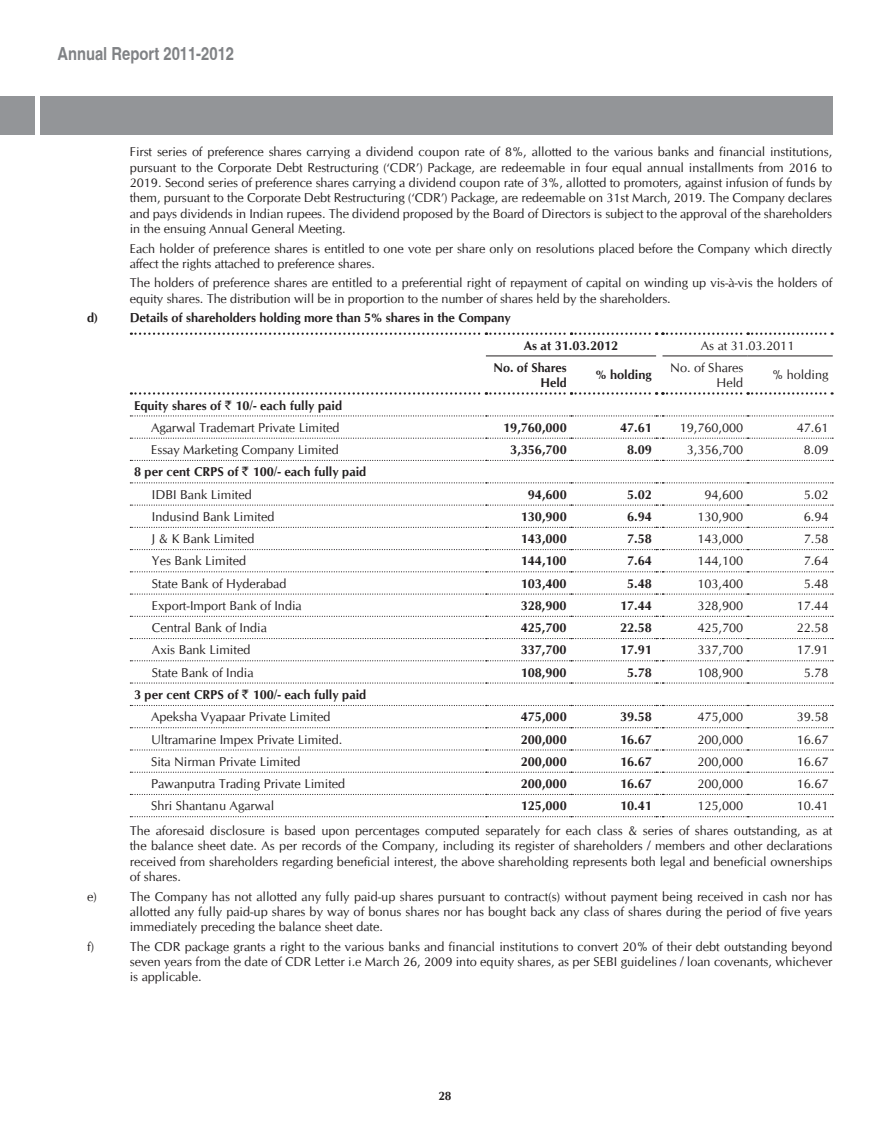
<style>
.page{position:relative;width:890px;height:1133px;background:#fff}
.page>*{position:absolute;margin:0;border:0;box-sizing:border-box;transform-origin:0 0}
.t1{font:700 condensed 18px "Helvetica";color:#808285}
.t2{font:12.75px/15.3px "CG Omega";color:#231f20;text-align:justify}
.t3{font:700 12.75px "CG Omega";color:#231f20}
.t4{font:700 12px "CG Omega";color:#231f20}
.s1{font-family:"Rupee Foradian";font-weight:400}
</style>
<div class="page">
<div style="left:0;top:96px;width:832px;height:38px;background:#939598"></div>
<div style="left:35px;top:92px;width:5px;height:47px;background:#fff"></div>
<svg style="left:130px;top:415px;width:702px;height:1px"></svg>
<svg style="left:130px;top:437px;width:702px;height:1px"></svg>
<svg style="left:130px;top:460px;width:702px;height:1px"></svg>
<svg style="left:130px;top:482px;width:702px;height:1px"></svg>
<svg style="left:130px;top:504px;width:702px;height:1px"></svg>
<svg style="left:130px;top:526px;width:702px;height:2px"></svg>
<svg style="left:130px;top:549px;width:702px;height:1px"></svg>
<svg style="left:130px;top:571px;width:702px;height:1px"></svg>
<svg style="left:130px;top:593px;width:702px;height:1px"></svg>
<svg style="left:130px;top:615px;width:701px;height:1px"></svg>
<svg style="left:130px;top:638px;width:702px;height:1px"></svg>
<svg style="left:130px;top:660px;width:702px;height:1px"></svg>
<svg style="left:130px;top:682px;width:702px;height:1px"></svg>
<svg style="left:130px;top:704px;width:702px;height:2px"></svg>
<svg style="left:130px;top:727px;width:702px;height:1px"></svg>
<svg style="left:130px;top:749px;width:702px;height:1px"></svg>
<svg style="left:130px;top:771px;width:702px;height:1px"></svg>
<svg style="left:130px;top:816px;width:702px;height:1px"></svg>
<svg style="left:131px;top:332px;width:701px;height:3px"></svg>
<svg style="left:131px;top:392px;width:701px;height:2px"></svg>
<hr style="left:485px;top:355px;width:86px;height:1px;background:#231f20">
<hr style="left:571px;top:355px;width:85px;height:1px;background:#231f20">
<hr style="left:662px;top:355px;width:85px;height:1px;background:#231f20">
<hr style="left:747px;top:355px;width:85px;height:1px;background:#231f20">
<h1 class="t1" style="left:57px;top:43px;width:178px">Annual Report 2011-2012</h1>
<p class="t2" style="left:130px;top:144px;width:703px">First series of preference shares carrying a dividend coupon rate of 8%, allotted to the various banks and financial institutions, pursuant to the Corporate Debt Restructuring (‘CDR’) Package, are redeemable in four equal annual installments from 2016 to 2019. Second series of preference shares carrying a dividend coupon rate of 3%, allotted to promoters, against infusion of funds by them, pursuant to the Corporate Debt Restructuring (‘CDR’) Package, are redeemable on 31st March, 2019. The Company declares and pays dividends in Indian rupees. The dividend proposed by the Board of Directors is subject to the approval of the shareholders in the ensuing Annual General Meeting.</p>
<p class="t2" style="left:130px;top:241px;width:703px">Each holder of preference shares is entitled to one vote per share only on resolutions placed before the Company which directly affect the rights attached to preference shares.</p>
<p class="t2" style="left:130px;top:275px;width:703px">The holders of preference shares are entitled to a preferential right of repayment of capital on winding up vis-à-vis the holders of equity shares. The distribution will be in proportion to the number of shares held by the shareholders.</p>
<p class="t3" style="left:87px;top:310px;width:12px">d)</p>
<p class="t3" style="left:130px;top:310px;width:382px">Details of shareholders holding more than 5% shares in the Company</p>
<p class="t3" style="left:523px;top:337px;width:96px">As at 31.03.2012</p>
<p class="t2" style="left:700px;top:337px;width:95px">As at 31.03.2011</p>
<p class="t3" style="left:493px;top:359px;width:75px">N o. of Shares</p>
<p class="t3" style="left:540px;top:374px;width:28px">Held</p>
<p class="t2" style="left:670px;top:360px;width:75px">No. of Shares</p>
<p class="t2" style="left:716px;top:375px;width:28px">Held</p>
<p class="t2" style="left:771px;top:367px;width:58px">% holding</p>
<p class="t3" style="left:595px;top:367px;width:58px">% holding</p>
<p class="t3" style="left:134px;top:397px;width:209px">Equity shares of <span class="s1">`</span> 10/- each fully paid</p>
<p class="t2" style="left:151px;top:420px;width:190px">Agarwal Trademart Private Limited</p>
<p class="t3" style="left:503px;top:419px;width:65px">19,760,000</p>
<p class="t3" style="left:620px;top:419px;width:33px">47.61</p>
<p class="t2" style="left:679px;top:420px;width:65px">19,760,000</p>
<p class="t2" style="left:796px;top:420px;width:33px">47.61</p>
<p class="t2" style="left:151px;top:442px;width:189px">Essay Marketing Company Limited</p>
<p class="t3" style="left:510px;top:441px;width:58px">3,356,700</p>
<p class="t3" style="left:627px;top:441px;width:26px">8.09</p>
<p class="t2" style="left:686px;top:442px;width:58px">3,356,700</p>
<p class="t2" style="left:803px;top:442px;width:26px">8.09</p>
<p class="t3" style="left:134px;top:464px;width:234px">8 per cent CRPS of <span class="s1">`</span> 100/- each fully paid</p>
<p class="t2" style="left:152px;top:487px;width:101px">IDBI Bank Limited</p>
<p class="t3" style="left:527px;top:486px;width:40px">94,600</p>
<p class="t3" style="left:627px;top:486px;width:26px">5.02</p>
<p class="t2" style="left:704px;top:487px;width:40px">94,600</p>
<p class="t2" style="left:803px;top:487px;width:26px">5.02</p>
<p class="t2" style="left:152px;top:509px;width:124px">Indusind Bank Limited</p>
<p class="t3" style="left:520px;top:508px;width:47px">130,900</p>
<p class="t3" style="left:627px;top:508px;width:26px">6.94</p>
<p class="t2" style="left:697px;top:509px;width:47px">130,900</p>
<p class="t2" style="left:803px;top:509px;width:26px">6.94</p>
<p class="t2" style="left:152px;top:531px;width:104px">J &amp; K Bank Limited</p>
<p class="t3" style="left:520px;top:530px;width:47px">143,000</p>
<p class="t3" style="left:627px;top:530px;width:26px">7.58</p>
<p class="t2" style="left:697px;top:531px;width:47px">143,000</p>
<p class="t2" style="left:803px;top:531px;width:26px">7.58</p>
<p class="t2" style="left:152px;top:553px;width:96px">Yes Bank Limited</p>
<p class="t3" style="left:520px;top:553px;width:47px">144,100</p>
<p class="t3" style="left:627px;top:553px;width:26px">7.64</p>
<p class="t2" style="left:697px;top:553px;width:47px">144,100</p>
<p class="t2" style="left:803px;top:553px;width:26px">7.64</p>
<p class="t2" style="left:152px;top:575px;width:136px">State Bank of Hyderabad</p>
<p class="t3" style="left:520px;top:575px;width:47px">103,400</p>
<p class="t3" style="left:627px;top:575px;width:26px">5.48</p>
<p class="t2" style="left:697px;top:575px;width:47px">103,400</p>
<p class="t2" style="left:803px;top:575px;width:26px">5.48</p>
<p class="t2" style="left:152px;top:598px;width:151px">Export-Import Bank of India</p>
<p class="t3" style="left:520px;top:597px;width:47px">328,900</p>
<p class="t3" style="left:619px;top:597px;width:33px">17.44</p>
<p class="t2" style="left:697px;top:598px;width:47px">328,900</p>
<p class="t2" style="left:796px;top:598px;width:33px">17.44</p>
<p class="t2" style="left:152px;top:620px;width:116px">Central Bank of India</p>
<p class="t3" style="left:520px;top:619px;width:47px">425,700</p>
<p class="t3" style="left:619px;top:619px;width:33px">22.58</p>
<p class="t2" style="left:697px;top:620px;width:47px">425,700</p>
<p class="t2" style="left:796px;top:620px;width:33px">22.58</p>
<p class="t2" style="left:152px;top:642px;width:100px">Axis Bank Limited</p>
<p class="t3" style="left:520px;top:642px;width:47px">337,700</p>
<p class="t3" style="left:619px;top:642px;width:33px">17.91</p>
<p class="t2" style="left:697px;top:642px;width:47px">337,700</p>
<p class="t2" style="left:796px;top:642px;width:33px">17.91</p>
<p class="t2" style="left:152px;top:664px;width:103px">State Bank of India</p>
<p class="t3" style="left:520px;top:664px;width:47px">108,900</p>
<p class="t3" style="left:627px;top:664px;width:26px">5.78</p>
<p class="t2" style="left:697px;top:664px;width:47px">108,900</p>
<p class="t2" style="left:803px;top:664px;width:26px">5.78</p>
<p class="t3" style="left:134px;top:686px;width:234px">3 per cent CRPS of <span class="s1">`</span> 100/- each fully paid</p>
<p class="t2" style="left:151px;top:709px;width:181px">Apeksha Vyapaar Private Limited</p>
<p class="t3" style="left:520px;top:708px;width:47px">475,000</p>
<p class="t3" style="left:620px;top:708px;width:33px">39.58</p>
<p class="t2" style="left:697px;top:709px;width:47px">475,000</p>
<p class="t2" style="left:796px;top:709px;width:33px">39.58</p>
<p class="t2" style="left:151px;top:731px;width:193px">Ultramarine Impex Private Limited.</p>
<p class="t3" style="left:520px;top:731px;width:47px">200,000</p>
<p class="t3" style="left:620px;top:731px;width:33px">16.67</p>
<p class="t2" style="left:697px;top:731px;width:47px">200,000</p>
<p class="t2" style="left:796px;top:731px;width:33px">16.67</p>
<p class="t2" style="left:151px;top:753px;width:151px">Sita Nirman Private Limited</p>
<p class="t3" style="left:520px;top:753px;width:47px">200,000</p>
<p class="t3" style="left:620px;top:753px;width:33px">16.67</p>
<p class="t2" style="left:697px;top:753px;width:47px">200,000</p>
<p class="t2" style="left:796px;top:753px;width:33px">16.67</p>
<p class="t2" style="left:151px;top:776px;width:196px">Pawanputra Trading Private Limited</p>
<p class="t3" style="left:520px;top:775px;width:47px">200,000</p>
<p class="t3" style="left:620px;top:775px;width:33px">16.67</p>
<p class="t2" style="left:697px;top:776px;width:47px">200,000</p>
<p class="t2" style="left:796px;top:776px;width:33px">16.67</p>
<p class="t2" style="left:151px;top:798px;width:125px">Shri Shantanu Agarwal</p>
<p class="t3" style="left:520px;top:797px;width:47px">125,000</p>
<p class="t3" style="left:620px;top:797px;width:33px">10.41</p>
<p class="t2" style="left:697px;top:798px;width:47px">125,000</p>
<p class="t2" style="left:796px;top:798px;width:33px">10.41</p>
<p class="t2" style="left:130px;top:823px;width:704px">The aforesaid disclosure is based upon percentages computed separately for each class &amp; series of shares outstanding, as at the balance sheet date. As per records of the Company, including its register of shareholders / members and other declarations received from shareholders regarding beneficial interest, the above shareholding represents both legal and beneficial ownerships of shares.</p>
<p class="t2" style="left:87px;top:888px;width:11px">e)</p>
<p class="t2" style="left:130px;top:888px;width:704px">The Company has not allotted any fully paid-up shares pursuant to contract(s) without payment being received in cash nor has allotted any fully paid-up shares by way of bonus shares nor has bought back any class of shares during the period of five years immediately preceding the balance sheet date.</p>
<p class="t2" style="left:87px;top:938px;width:9px">f)</p>
<p class="t2" style="left:130px;top:938px;width:704px">The CDR package grants a right to the various banks and financial institutions to convert 20% of their debt outstanding beyond seven years from the date of CDR Letter i.e March 26, 2009 into equity shares, as per SEBI guidelines / loan covenants, whichever is applicable.</p>
<p class="t4" style="left:438px;top:1088px;width:15px">28</p>
</div>
